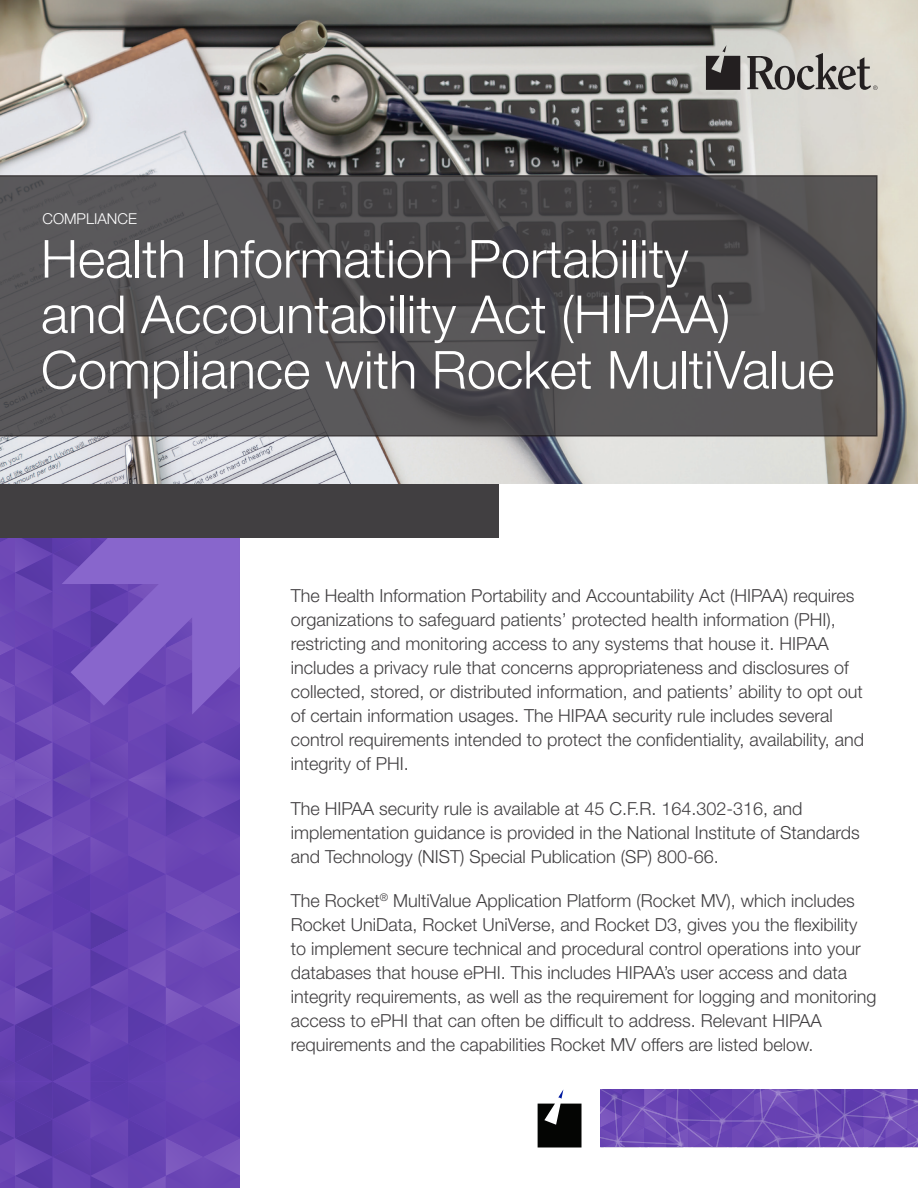
<style>
.page{position:relative;width:918px;height:1188px;background:#fff}
.page>*{position:absolute;margin:0;border:0;box-sizing:border-box;transform-origin:0 0}
.Heading{font:300 52.5px/55.5px "Helvetica Neue LT Std";color:#fff}
.Body_Copy{font:300 18px/24px "Helvetica Neue LT Std";color:#413f41}
.Body_Copy-2{font:300 15px "Helvetica Neue LT Std";color:#fff}
</style>
<div class="page">
<img style="left:0;top:0;width:918px;height:484px">
<svg style="left:0;top:538px;width:240px;height:650px;background:#6b48b5"></svg>
<svg style="left:600px;top:1089px;width:318px;height:59px;background:#704db7"></svg>
<svg style="left:538px;top:1089px;width:44px;height:58px"></svg>
<div style="left:0;top:484px;width:499px;height:54px;background:#413f41"></div>
<svg style="left:0;top:175px;width:878px;height:261px;background:#515051"></svg>
<svg style="left:747px;top:53px;width:131px;height:37px;background:#a09e9a"></svg>
<svg style="left:706px;top:45px;width:34px;height:45px;background:#595655"></svg>
<p class="Body_Copy-2" style="left:42px;top:210px;width:96px">COMPLIANCE</p>
<p class="Heading" style="left:41px;top:230px;width:795px">Health Information Portability<br>and Accountability Act (HIPAA)<br>Compliance with Rocket MultiValue</p>
<p class="Body_Copy" style="left:291px;top:584px;width:575px">The Health Information Portability and Accountability Act (HIPAA) requires organizations to safeguard patients’ protected health information (PHI), restricting and monitoring access to any systems that house it. HIPAA includes a privacy rule that concerns appropriateness and disclosures of collected, stored, or distributed information, and patients’ ability to opt out of certain information usages. The HIPAA security rule includes several control requirements intended to protect the confidentiality, availability, and integrity of PHI.</p>
<p class="Body_Copy" style="left:291px;top:796px;width:571px">The HIPAA security rule is available at 45 C.F.R. 164.302-316, and implementation guidance is provided in the National Institute of Standards and Technology (NIST) Special Publication (SP) 800-66.</p>
<p class="Body_Copy" style="left:291px;top:888px;width:587px">The Rocket<sup>®</sup> MultiValue Application Platform (Rocket MV), which includes Rocket UniData, Rocket UniVerse, and Rocket D3, gives you the flexibility to implement secure technical and procedural control operations into your databases that house ePHI. This includes HIPAA’s user access and data integrity requirements, as well as the requirement for logging and monitoring access to ePHI that can often be difficult to address. Relevant HIPAA requirements and the capabilities Rocket MV offers are listed below.</p>
</div>
